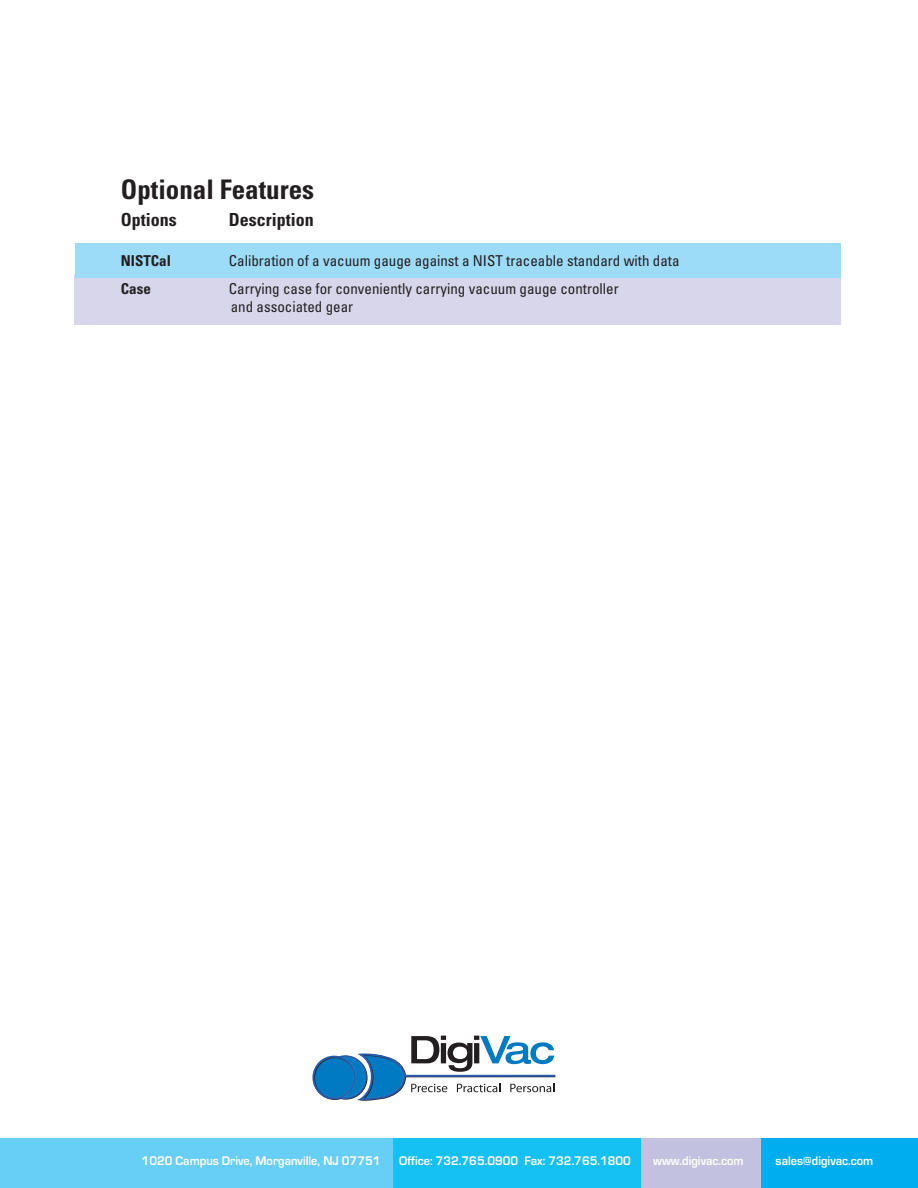
<style>
.page{position:relative;width:918px;height:1188px;background:#fff}
.page>*{position:absolute;margin:0;border:0;box-sizing:border-box;transform-origin:0 0}
.t1{font:700 condensed 27px "Univers";color:#231f20}
.t2{font:700 condensed 18px "Univers";color:#231f20}
.t3{font:condensed 15px/18px "Univers";color:#231f20}
.t4{font:700 condensed 15px "Univers";color:#231f20}
.t5{font:700 12.9px "Eurostile";color:#fff;scale:.95 1}
</style>
<div class="page">
<svg style="left:312px;top:1036px;width:243px;height:65px"></svg>
<div style="left:74px;top:274px;width:766px;height:51px;background:#d7d6eb"></div>
<div style="left:75px;top:243px;width:765px;height:35px;background:#9cdcf8"></div>
<div style="left:0;top:1138px;width:397px;height:50px;background:#67cef5"></div>
<div style="left:394px;top:1138px;width:248px;height:50px;background:#15c0f2"></div>
<div style="left:641px;top:1138px;width:123px;height:50px;background:#c2c2e0"></div>
<div style="left:761px;top:1138px;width:157px;height:50px;background:#00aeef"></div>
<h1 class="t1" style="left:121px;top:180px;width:195px">Optional Features</h1>
<p class="t2" style="left:121px;top:213px;width:57px">Options</p>
<p class="t2" style="left:229px;top:213px;width:86px">Description</p>
<p class="t4" style="left:121px;top:255px;width:51px">NISTCal</p>
<p class="t3" style="left:229px;top:253px;width:452px">Calibration of a vacuum gauge against a NIST traceable standard with data</p>
<p class="t4" style="left:121px;top:283px;width:31px">Case</p>
<p class="t3" style="left:229px;top:281px;width:391px">Carrying case for conveniently carrying vacuum gauge controller and associated gear</p>
<p class="t5" style="left:142px;top:1151px;width:253px">1020 Campus Drive, Morganville, NJ 07751</p>
<p class="t5" style="left:399px;top:1151px;width:246px">Office: 732.765.0900 Fax: 732.765.1800</p>
<p class="t5" style="left:653px;top:1151px;width:97px">www.digivac.com</p>
<p class="t5" style="left:776px;top:1151px;width:104px">sales@digivac.com</p>
</div>
